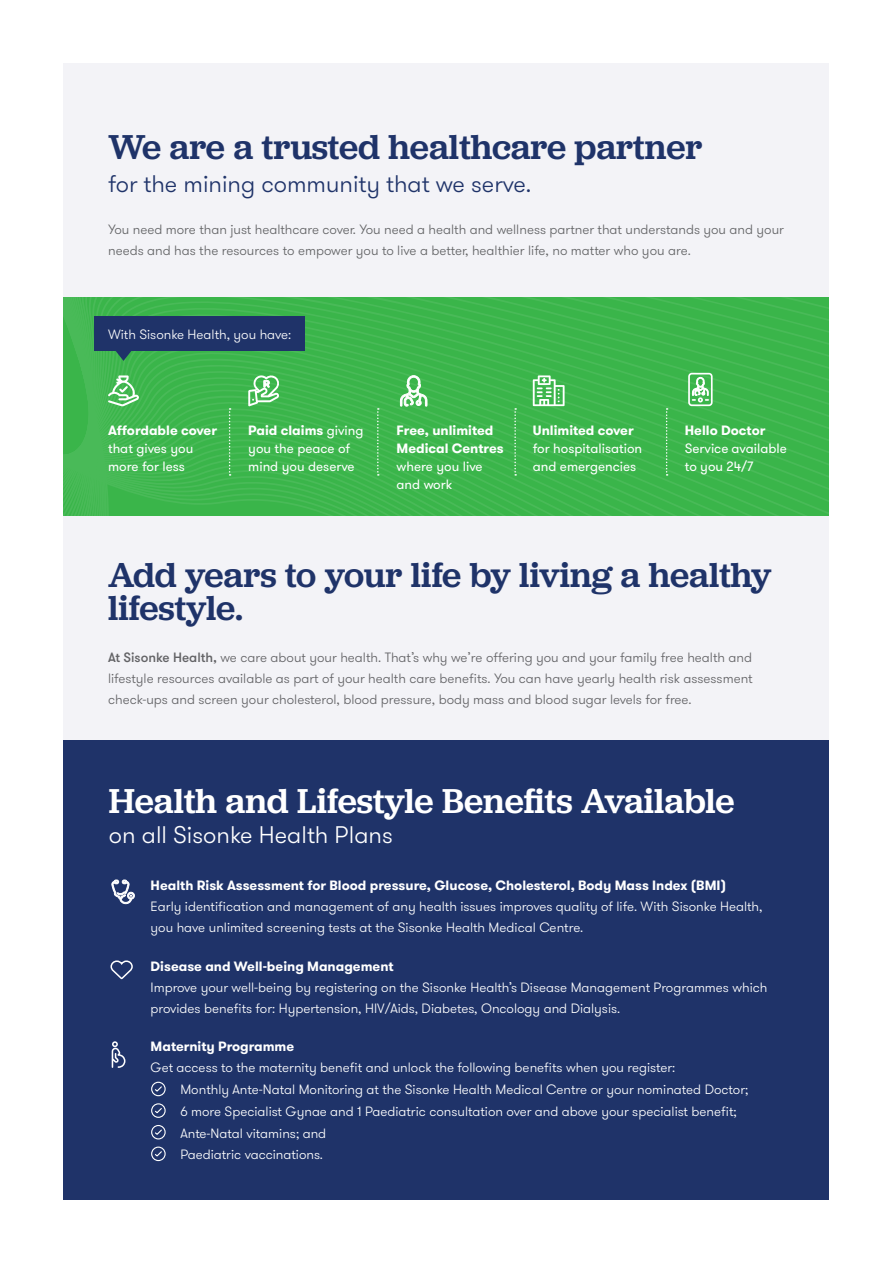
<style>
.page{position:relative;width:893px;height:1263px;background:#fff}
.page>*{position:absolute;margin:0;border:0;box-sizing:border-box;transform-origin:0 0}
.t1{font:500 36px/33px "Jubilat";color:#1f3369}
.t2{font:500 36px "Jubilat";color:#fff}
.t3{font:300 24px "GT Walsheim";color:#1f3369}
.t4{font:300 24px "GT Walsheim";color:#fff}
.t5{font:300 13.5px/21px "GT Walsheim";color:#fff}
.t6{font:300 13.5px/21px "GT Walsheim";color:#636366;text-align:justify}
.t7{font:300 13.5px/21px "GT Walsheim";color:#636466}
.t8{font:700 13.5px/18px "GT Walsheim";color:#fff}
.t9{font:13.5px/18px "GT Walsheim";color:#fff}
.s1{font-weight:700}
.s2{font-weight:400}
.s3{font-weight:500}
</style>
<div class="page">
<div style="left:64px;top:64px;width:765px;height:676px;background:#f3f3f7"></div>
<div style="left:64px;top:740px;width:765px;height:459px;background:#1f3369"></div>
<svg style="left:155px;top:1086px;width:7px;height:6px"></svg>
<div style="left:151px;top:1082px;width:15px;height:14px;border:1px solid #fff;border-radius:50%"></div>
<svg style="left:155px;top:1108px;width:7px;height:6px"></svg>
<div style="left:151px;top:1103px;width:15px;height:15px;border:1px solid #fff;border-radius:50%"></div>
<svg style="left:155px;top:1129px;width:7px;height:6px"></svg>
<div style="left:151px;top:1125px;width:15px;height:14px;border:1px solid #fff;border-radius:50%"></div>
<svg style="left:155px;top:1151px;width:7px;height:6px"></svg>
<div style="left:151px;top:1146px;width:15px;height:15px;border:1px solid #fff;border-radius:50%"></div>
<svg style="left:111px;top:880px;width:24px;height:24px"></svg>
<svg style="left:110px;top:960px;width:23px;height:20px"></svg>
<svg style="left:112px;top:1041px;width:13px;height:27px"></svg>
<svg style="left:64px;top:298px;width:765px;height:218px;background:#3db64d"></svg>
<div style="left:95px;top:317px;width:210px;height:34px;background:#1f3369"></div>
<svg style="left:116px;top:351px;width:15px;height:10px"></svg>
<svg style="left:533px;top:375px;width:32px;height:31px"></svg>
<svg style="left:400px;top:375px;width:27px;height:32px"></svg>
<svg style="left:248px;top:374px;width:32px;height:32px"></svg>
<svg style="left:688px;top:373px;width:25px;height:33px"></svg>
<svg style="left:108px;top:375px;width:31px;height:31px"></svg>
<svg style="left:229px;top:408px;width:2px;height:68px"></svg>
<svg style="left:377px;top:408px;width:2px;height:68px"></svg>
<svg style="left:514px;top:408px;width:2px;height:68px"></svg>
<svg style="left:666px;top:408px;width:2px;height:68px"></svg>
<p class="t1" style="left:108px;top:129px;width:596px">We are a trusted healthcare partner</p>
<p class="t3" style="left:108px;top:168px;width:425px">for the mining community that we serve.</p>
<p class="t7" style="left:108px;top:219px;width:677px">You need more than just healthcare cover. You need a health and wellness partner that understands you and your needs and has the resources to empower you to live a better, healthier life, no matter who you are.</p>
<p class="t5" style="left:108px;top:324px;width:185px">With Sisonke Health, you have:</p>
<p class="t9" style="left:248px;top:422px;width:117px"><span class="s1">Paid claims</span> giving you the peace of mind you deserve</p>
<p class="t8" style="left:396px;top:422px;width:109px">Free, unlimited<br>Medical Centres <span class="s2">where you live and work</span></p>
<p class="t9" style="left:533px;top:422px;width:111px"><span class="s1">Unlimited cover </span>for hospitalisation</p>
<p class="t9" style="left:108px;top:422px;width:110px"><span class="s1">Affordable cover </span>that gives you more for less</p>
<p class="t9" style="left:685px;top:422px;width:104px"><span class="s1">Hello Doctor<br></span>Service available to you 24/7</p>
<p class="t9" style="left:533px;top:458px;width:105px">and emergencies</p>
<p class="t1" style="left:108px;top:557px;width:665px">Add years to your life by living a healthy lifestyle.</p>
<p class="t6" style="left:108px;top:647px;width:646px"><span class="s3">At Sisonke Health,</span> we care about your health. That’s why we’re offering you and your family free health and lifestyle resources available as part of your health care benefits. You can have yearly health risk assessment check-ups and screen your cholesterol, blood pressure, body mass and blood sugar levels for free.</p>
<p class="t2" style="left:109px;top:778px;width:627px">Health and Lifestyle Benefits Available</p>
<p class="t4" style="left:109px;top:820px;width:285px">on all Sisonke Health Plans</p>
<p class="t8" style="left:151px;top:876px;width:577px">Health Risk Assessment for Blood pressure, Glucose, Cholesterol, Body Mass Index (BMI)</p>
<p class="t5" style="left:151px;top:896px;width:613px">Early identification and management of any health issues improves quality of life. With Sisonke Health,</p>
<p class="t5" style="left:151px;top:917px;width:434px">you have unlimited screening tests at the Sisonke Health Medical Centre.</p>
<p class="t8" style="left:151px;top:957px;width:245px">Disease and Well-being Management</p>
<p class="t5" style="left:151px;top:977px;width:618px">Improve your well-being by registering on the Sisonke Health’s Disease Management Programmes which provides benefits for: Hypertension, HIV/Aids, Diabetes, Oncology and Dialysis.</p>
<p class="t8" style="left:151px;top:1038px;width:145px">Maternity Programme</p>
<p class="t5" style="left:151px;top:1057px;width:526px">Get access to the maternity benefit and unlock the following benefits when you register:</p>
<p class="t5" style="left:180px;top:1079px;width:569px">Monthly Ante-Natal Monitoring at the Sisonke Health Medical Centre or your nominated Doctor;</p>
<p class="t5" style="left:180px;top:1101px;width:558px">6 more Specialist Gynae and 1 Paediatric consultation over and above your specialist benefit;</p>
<p class="t5" style="left:180px;top:1123px;width:147px">Ante-Natal vitamins; and</p>
<p class="t5" style="left:180px;top:1144px;width:144px">Paediatric vaccinations.</p>
</div>
